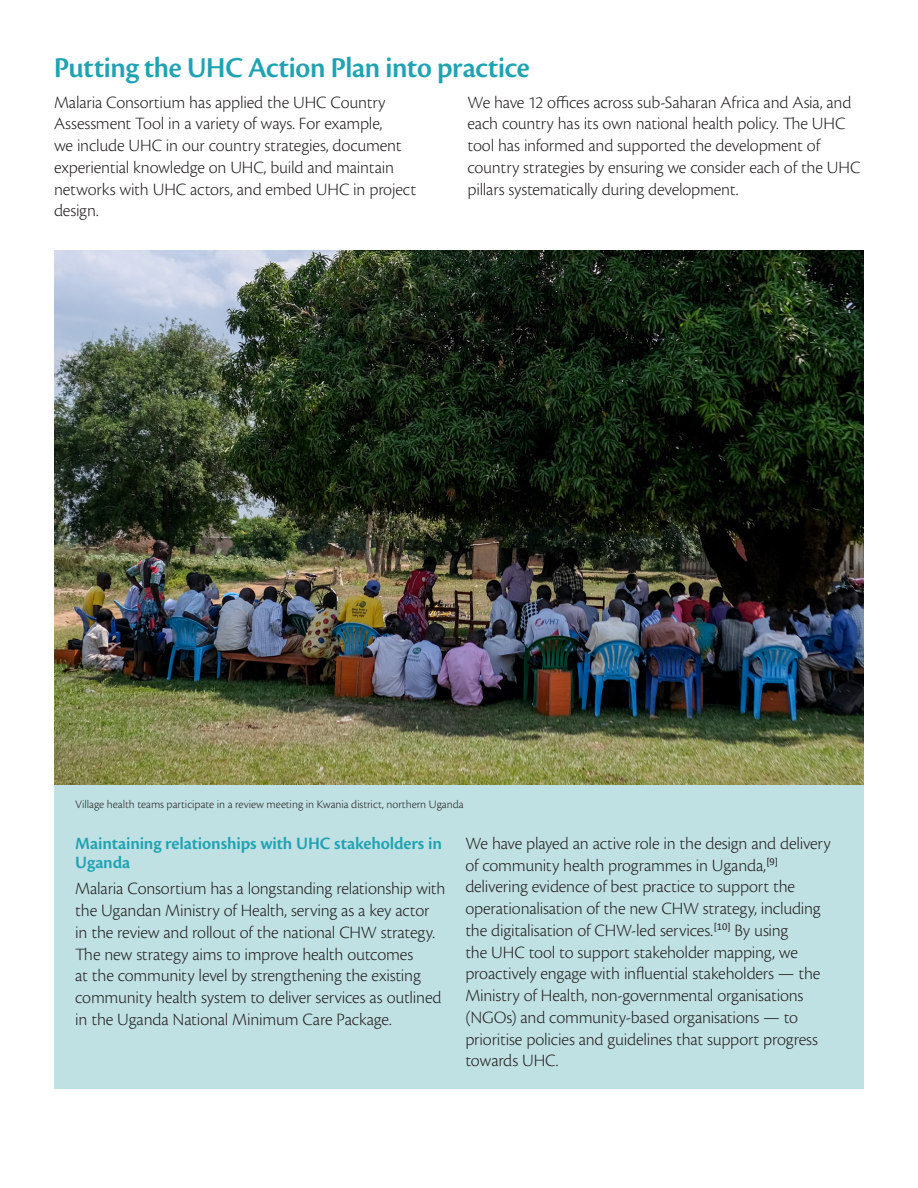
<style>
.page{position:relative;width:918px;height:1188px;background:#fff}
.page>*{position:absolute;margin:0;border:0;box-sizing:border-box;transform-origin:0 0}
.Heading_01{font:30px "Cronos Pro Semibold Disp";letter-spacing:-.01em;color:#1fa3b3}
.Body{font:300 18px/21.8px "Cronos Pro";letter-spacing:-.01em;color:#231f20}
.Heading_03{font:600 18px/19.5px "Cronos Pro";letter-spacing:-.01em;color:#1fa3b3}
.t1{font:300 12px "Cronos Pro";color:#231f20}
</style>
<div class="page">
<div style="left:54px;top:785px;width:810px;height:304px;background:#c0e1e3"></div>
<img style="left:54px;top:251px;width:810px;height:534px">
<p class="Heading_01" style="left:54px;top:51px;width:477px">Putting the UHC Action Plan into practice</p>
<p class="Body" style="left:54px;top:91px;width:364px">Malaria Consortium has applied the UHC Country Assessment Tool in a variety of ways. For example,<br>we include UHC in our country strategies, document experiential knowledge on UHC, build and maintain networks with UHC actors, and embed UHC in project design.</p>
<p class="Body" style="left:468px;top:91px;width:394px">We have 12 offices across sub-Saharan Africa and Asia, and each country has its own national health policy. The UHC tool has informed and supported the development of country strategies by ensuring we consider each of the UHC pillars systematically during development.</p>
<p class="t1" style="left:75px;top:797px;width:390px">Village health teams participate in a review meeting in Kwania district, northern Uganda</p>
<p class="Heading_03" style="left:75px;top:834px;width:368px">Maintaining relationships with UHC stakeholders in<br>Uganda</p>
<p class="Body" style="left:75px;top:878px;width:372px">Malaria Consortium has a longstanding relationship with the Ugandan Ministry of Health, serving as a key actor in the review and rollout of the national CHW strategy.<br>The new strategy aims to improve health outcomes<br>at the community level by strengthening the existing community health system to deliver services as outlined in the Uganda National Minimum Care Package.</p>
<p class="Body" style="left:465px;top:832px;width:367px">We have played an active role in the design and delivery of community health programmes in Uganda,<sup>[9] </sup>delivering evidence of best practice to support the operationalisation of the new CHW strategy, including the digitalisation of CHW-led services.<sup>[10]</sup> By using<br>the UHC tool to support stakeholder mapping, we proactively engage with influential stakeholders — the Ministry of Health, non-governmental organisations (NGOs) and community-based organisations — to prioritise policies and guidelines that support progress towards UHC.</p>
</div>
